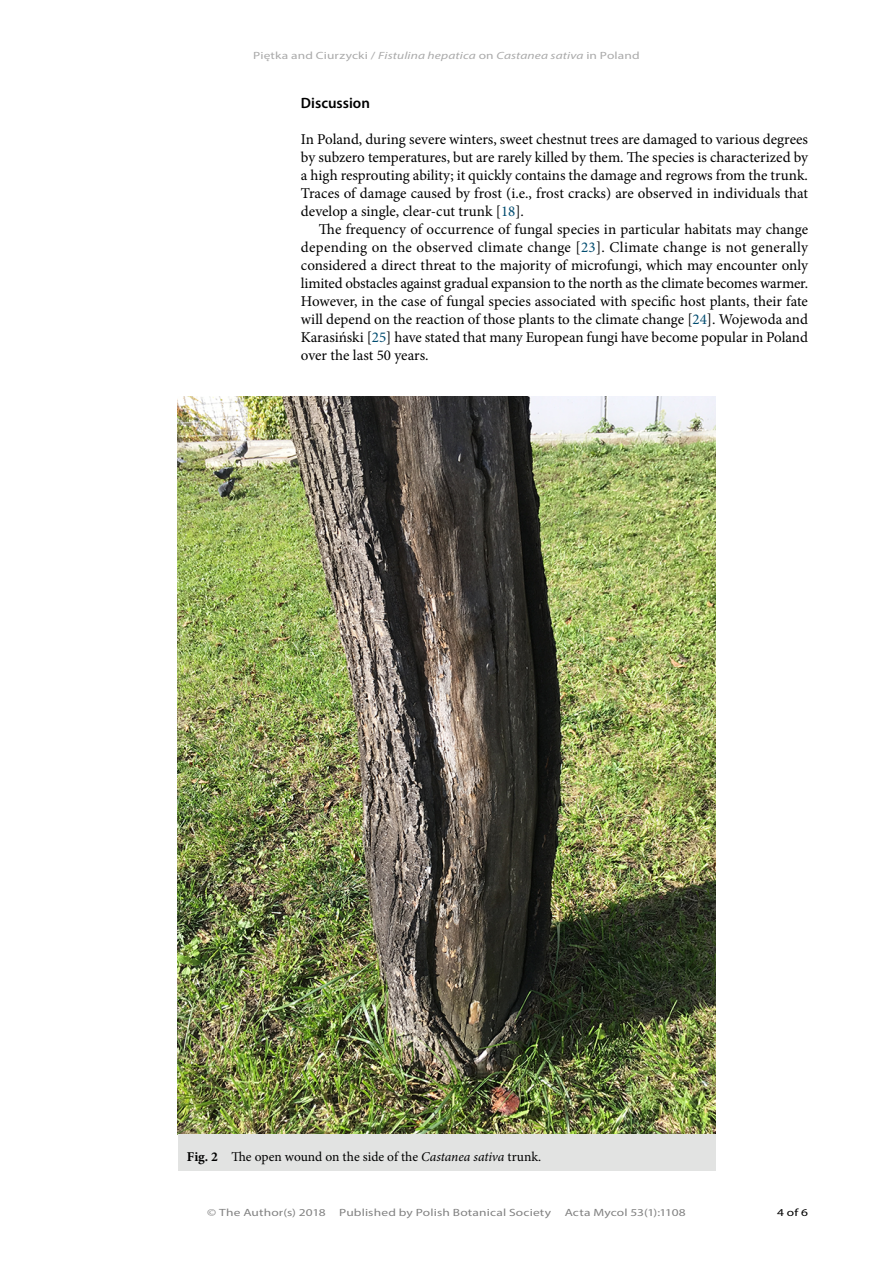
<style>
.page{position:relative;width:893px;height:1263px;background:#fff}
.page>*{position:absolute;margin:0;border:0;box-sizing:border-box;transform-origin:0 0}
.Body_text___first_li{font:15px/18px "Minion Pro";letter-spacing:-.005em;color:#000;text-align:justify}
.Body_text{font:15px/18px "Minion Pro";color:#000;text-align:justify}
.t1{font:600 15px "Myriad Pro";color:#000}
.t2{font:13.5px "Minion Pro";color:#000}
.t3{font:10.5px "Myriad Pro Regular 3";letter-spacing:.01em;color:#828282;scale:1.28 1}
.t4{font:italic 10.5px "Myriad Pro";letter-spacing:.01em;color:#aaa;scale:1.28 1}
.t5{font:10.5px "Myriad Pro";color:#000;scale:1.28 1}
.s1{font-family:"Myriad Pro Regular 3";font-style:normal}
.s2{color:#004b6f}
.s3{font-weight:700}
.s4{font-style:italic}
</style>
<div class="page">
<img style="left:178px;top:396px;width:537px;height:738px">
<div style="left:178px;top:1134px;width:537px;height:36px;background:#e2e3e2"></div>
<p class="t4" style="left:253px;top:49px;width:304px"><span class="s1">Piętka and Ciurzycki /</span> Fistulina hepatica <span class="s1">on</span> Castanea sativa <span class="s1">in Poland</span></p>
<p class="t1" style="left:301px;top:93px;width:71px">Discussion</p>
<p class="Body_text" style="left:301px;top:130px;width:509px">In Poland, during severe winters, sweet chestnut trees are damaged to various degrees by subzero temperatures, but are rarely killed by them. The species is characterized by a high resprouting ability; it quickly contains the damage and regrows from the trunk.<br>Traces of damage caused by frost (i.e., frost cracks) are observed in individuals that develop a single, clear-cut trunk [<span class="s2">18</span>].</p>
<p class="Body_text___first_li" style="left:301px;top:220px;width:509px;text-indent:18px">The frequency of occurrence of fungal species in particular habitats may change depending on the observed climate change [<span class="s2">23</span>]. Climate change is not generally considered a direct threat to the majority of microfungi, which may encounter only limited obstacles against gradual expansion to the north as the climate becomes warmer.<br>However, in the case of fungal species associated with specific host plants, their fate will depend on the reaction of those plants to the climate change [<span class="s2">24</span>]. Wojewoda and Karasiński [<span class="s2">25</span>] have stated that many European fungi have become popular in Poland over the last 50 years.</p>
<p class="t2" style="left:187px;top:1148px;width:356px"><span class="s3">Fig. 2</span> The open wound on the side of the <span class="s4">Castanea sativa</span> trunk.</p>
<p class="t3" style="left:207px;top:1205px;width:94px">© The Author(s) 2018</p>
<p class="t3" style="left:339px;top:1205px;width:167px">Published by Polish Botanical Society</p>
<p class="t3" style="left:565px;top:1205px;width:96px">Acta Mycol 53(1):1108</p>
<p class="t5" style="left:777px;top:1205px;width:26px">4 of 6</p>
</div>
